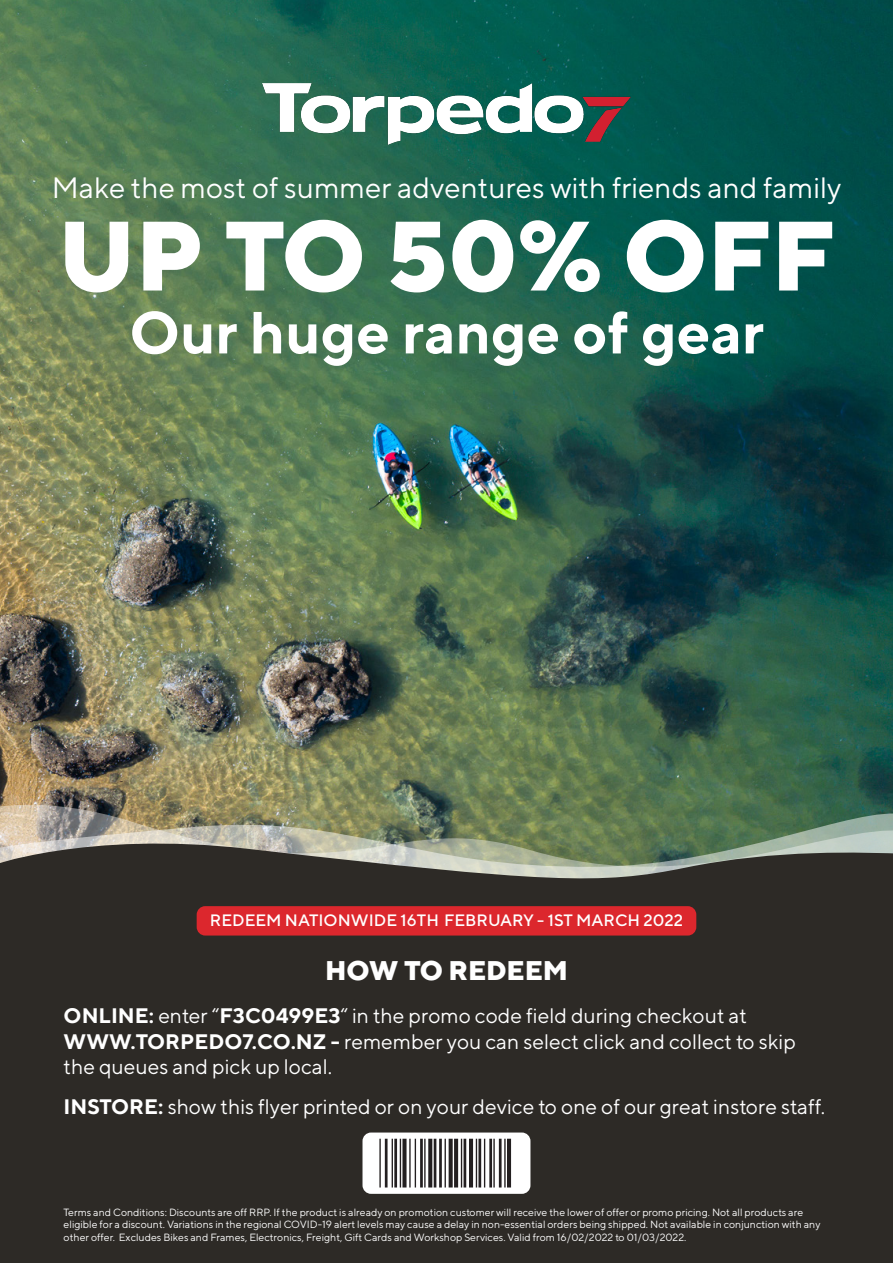
<style>
.page{position:relative;width:893px;height:1263px;background:#fff}
.page>*{position:absolute;margin:0;border:0;box-sizing:border-box;transform-origin:0 0}
.t1{font:800 98.25px "TT Norms";color:#fff}
.t2{font:700 59.25px "TT Norms";color:#fff}
.t3{font:55.5px "Code 128";color:#231f20}
.t4{font:29.4px "TT Norms";color:#fff}
.t5{font:800 27px "TT Norms";color:#fff}
.t6{font:21px/25.2px "TT Norms";color:#fff}
.t7{font:500 16.5px "TT Norms";color:#fff}
.t8{font:10.5px/12.6px "TT Norms";color:#fff}
.s1{font-weight:700}
</style>
<div class="page">
<img style="left:0;top:0;width:893px;height:803px">
<img style="left:0;top:812px;width:893px;height:18px">
<svg style="left:0;top:830px;width:893px;height:433px;background:#36332e"></svg>
<div style="left:197px;top:906px;width:499px;height:29px;background:#dc272d;border-radius:9px"></div>
<img style="left:262px;top:83px;width:369px;height:62px">
<div style="left:362px;top:1132px;width:168px;height:62px;background:#fff;border-radius:9px"></div>
<p class="t4" style="left:52px;top:170px;width:791px">Make the most of summer adventures with friends and family</p>
<p class="t1" style="left:58px;top:193px;width:779px">UP TO 50% OFF</p>
<p class="t2" style="left:129px;top:295px;width:636px">Our huge range of gear</p>
<p class="t7" style="left:210px;top:910px;width:475px">REDEEM NATIONWIDE 16TH FEBRUARY - 1ST MARCH 2022</p>
<p class="t5" style="left:325px;top:953px;width:244px">HOW TO REDEEM</p>
<p class="t6" style="left:64px;top:1003px;width:734px"><span class="s1">ONLINE:</span> enter “<span class="s1">F3C0499E3</span>“ in the promo code field during checkout at<br><span class="s1">WWW.TORPEDO7.CO.NZ -</span> remember you can select click and collect to skip the queues and pick up local.</p>
<p class="t6" style="left:64px;top:1093px;width:763px"><span class="s1">INSTORE:</span> show this flyer printed or on your device to one of our great instore staff.</p>
<p class="t3" style="left:394px;top:1136px;width:121px">✓✔✓</p>
<p class="t8" style="left:64px;top:1205px;width:758px">Terms and Conditions: Discounts are off RRP. If the product is already on promotion customer will receive the lower of offer or promo pricing. Not all products are eligible for a discount. Variations in the regional COVID-19 alert levels may cause a delay in non-essential orders being shipped. Not available in conjunction with any other offer. Excludes Bikes and Frames, Electronics, Freight, Gift Cards and Workshop Services. Valid from 16/02/2022 to 01/03/2022.</p>
</div>
